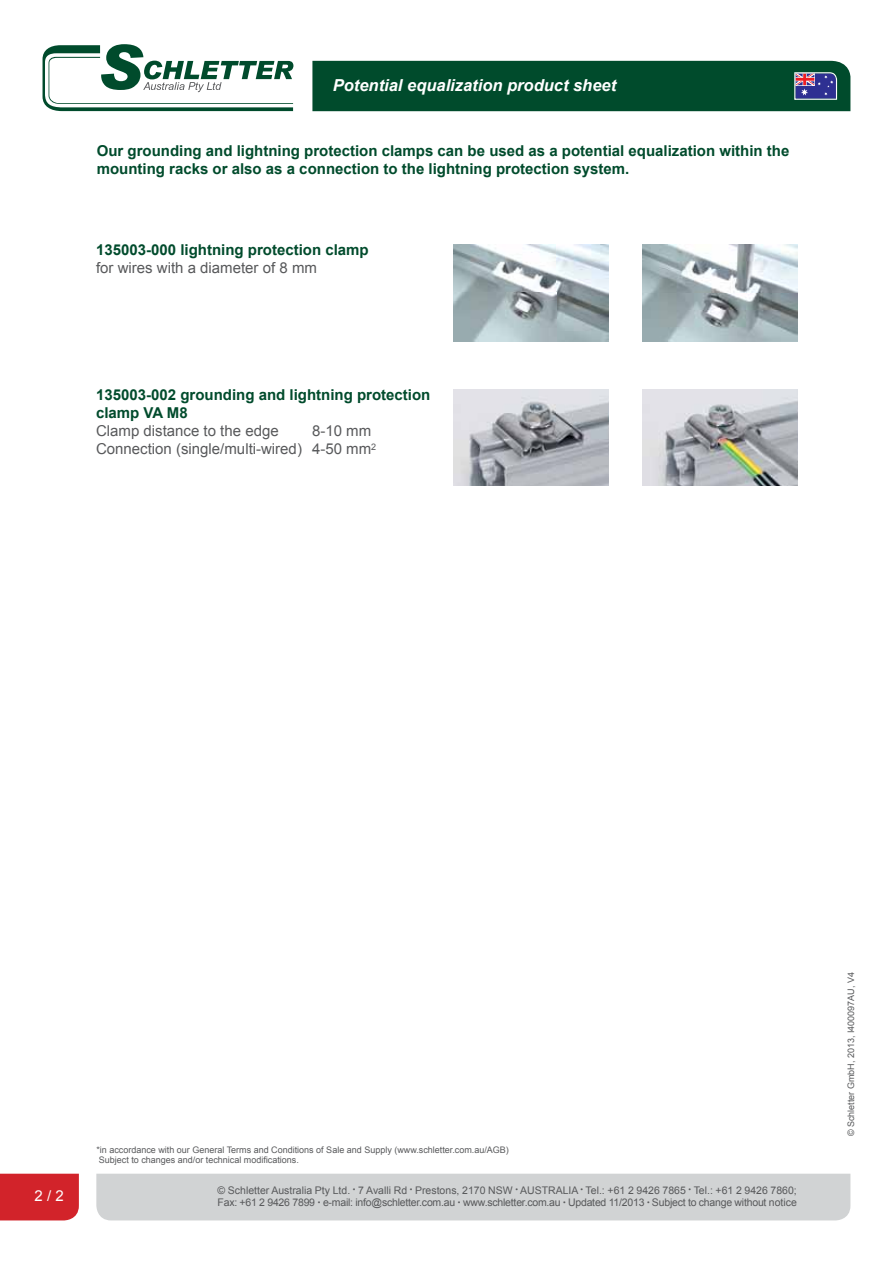
<style>
.page{position:relative;width:893px;height:1263px;background:#fff}
.page>*{position:absolute;margin:0;border:0;box-sizing:border-box;transform-origin:0 0}
.t1{font:italic 700 16.5px "Arial";color:#fff}
.t2{font:700 15px/18px "Arial";color:#004b2c}
.t3{font:15px/18px "Arial";color:#58595b}
.t4{font:15px "Arial";color:#fff}
.t5{font:10.5px/12.6px "Arial";letter-spacing:-.02em;color:#58595b}
.t6{font:9px/10.8px "Arial";color:#58595b}
.s1{font-style:italic;font-size:7.5px}
</style>
<div class="page">
<div style="left:96px;top:1174px;width:754px;height:46px;background:#d1d3d4"></div>
<div style="left:0;top:1174px;width:79px;height:46px;background:#d2232a"></div>
<div style="left:312px;top:61px;width:538px;height:50px;background:#004b2c"></div>
<svg style="left:43px;top:44px;width:250px;height:67px"></svg>
<img style="left:454px;top:245px;width:154px;height:96px">
<img style="left:642px;top:245px;width:155px;height:97px">
<img style="left:454px;top:389px;width:154px;height:97px">
<img style="left:643px;top:389px;width:154px;height:97px">
<p class="t1" style="left:333px;top:74px;width:285px">Potential equalization product sheet</p>
<p class="t2" style="left:97px;top:142px;width:694px">Our grounding and lightning protection clamps can be used as a potential equalization within the mounting racks or also as a connection to the lightning protection system.</p>
<p class="t2" style="left:96px;top:241px;width:274px">135003-000 lightning protection clamp</p>
<p class="t3" style="left:96px;top:259px;width:222px">for wires with a diameter of 8 mm</p>
<p class="t2" style="left:96px;top:386px;width:336px">135003-002 grounding and lightning protection clamp VA M8</p>
<p class="t3" style="left:96px;top:422px;width:184px">Clamp distance to the edge</p>
<p class="t3" style="left:96px;top:422px;width:282px;text-indent:216px">8-10 mm<br>Connection (single/multi-wired) 4-50 mm<sup>2</sup></p>
<p class="t6" style="left:96px;top:1144px;width:414px">*in accordance with our General Terms and Conditions of Sale and Supply (www.schletter.com.au/AGB)<br>Subject to changes and/or technical modifications.</p>
<p class="t4" style="left:35px;top:1186px;width:31px">2 / 2</p>
<p class="t5" style="left:217px;top:1184px;width:581px">© Schletter Australia Pty Ltd. <span class="s1">•</span> 7 Avalli Rd <span class="s1">•</span> Prestons, 2170 NSW <span class="s1">•</span> AUSTRALIA <span class="s1">•</span> Tel.: +61 2 9426 7865 <span class="s1">•</span> Tel.: +61 2 9426 7860;<br>Fax: +61 2 9426 7899 <span class="s1">•</span> e-mail: info@schletter.com.au <span class="s1">•</span> www.schletter.com.au <span class="s1">•</span> Updated 11/2013 <span class="s1">•</span> Subject to change without notice</p>
<p class="t6" style="left:845px;top:1136px;width:166px;rotate:-90deg">© Schletter GmbH, 2013, I400097AU, V4</p>
</div>
